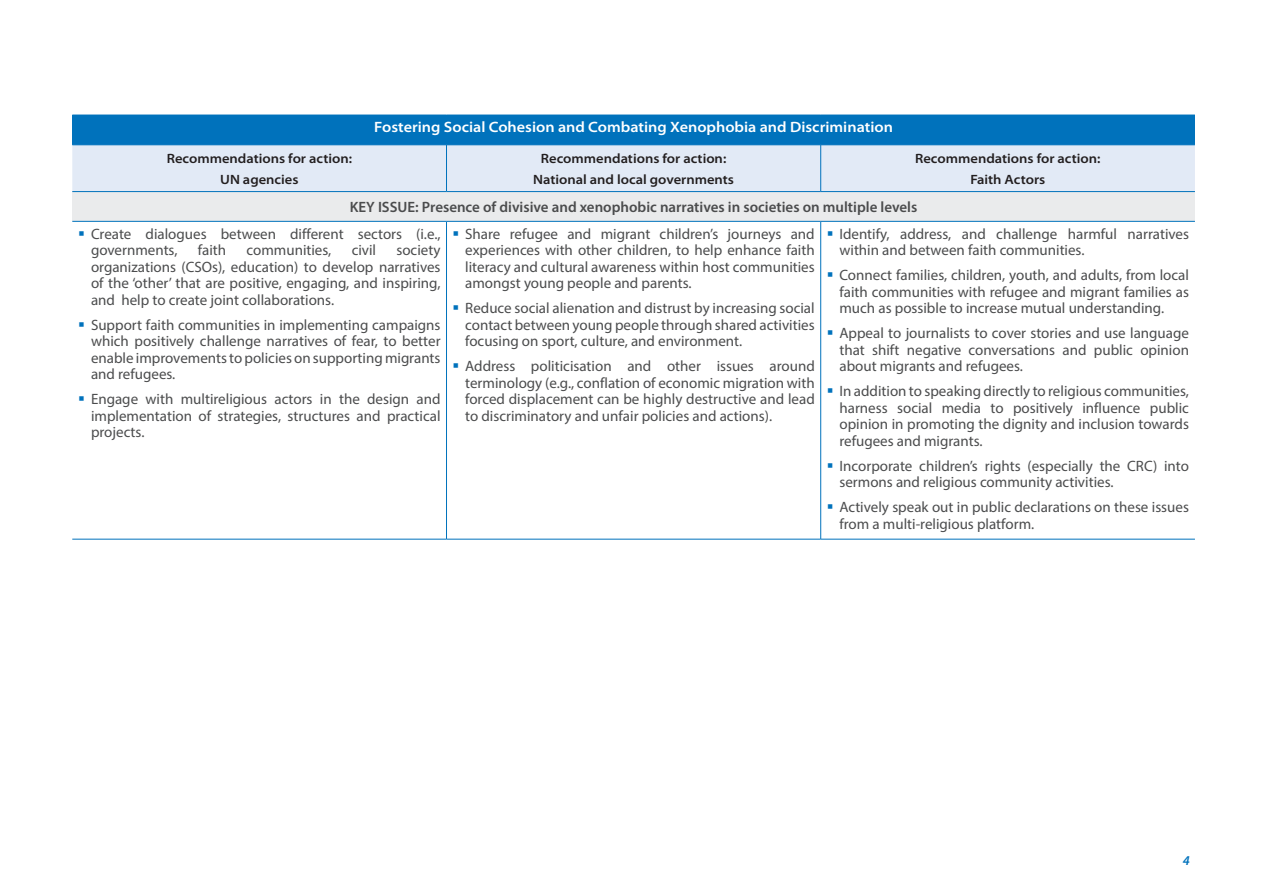
<style>
.page{position:relative;width:1263px;height:893px;background:#fff}
.page>*{position:absolute;margin:0;border:0;box-sizing:border-box;transform-origin:0 0}
.t1{font:15px/16.5px "Myriad Pro";color:#4b4c4d;text-align:justify}
.text{font:600 15px "Myriad Pro";color:#4b4c4d}
.subtitle_in_agenda{font:600 semi-expanded 15px "Myriad Pro";color:#fff}
.subtitle_in_agenda-2{font:600 semi-expanded 13.5px "Myriad Pro";color:#231f20}
.t2{font:italic 600 13.5px "Myriad Pro";color:#0072bc}
</style>
<div class="page">
<div style="left:72px;top:115px;width:1123px;height:30px;background:#0072bc"></div>
<div style="left:72px;top:146px;width:1123px;height:45px;background:#e2eaf6"></div>
<div style="left:72px;top:192px;width:1123px;height:29px;background:#eaebec"></div>
<hr style="left:72px;top:145px;width:374px;height:1px;background:#0072bc">
<hr style="left:446px;top:145px;width:375px;height:1px;background:#0072bc">
<hr style="left:446px;top:145px;width:1px;height:46px;background:#0072bc">
<hr style="left:821px;top:145px;width:374px;height:1px;background:#0072bc">
<hr style="left:820px;top:145px;width:1px;height:46px;background:#0072bc">
<hr style="left:72px;top:191px;width:374px;height:1px;background:#0072bc">
<hr style="left:446px;top:191px;width:375px;height:1px;background:#0072bc">
<hr style="left:821px;top:191px;width:374px;height:1px;background:#0072bc">
<hr style="left:72px;top:221px;width:374px;height:1px;background:#0072bc">
<hr style="left:446px;top:221px;width:375px;height:1px;background:#0072bc">
<hr style="left:446px;top:222px;width:1px;height:317px;background:#0072bc">
<hr style="left:821px;top:221px;width:374px;height:1px;background:#0072bc">
<hr style="left:820px;top:222px;width:1px;height:317px;background:#0072bc">
<hr style="left:72px;top:539px;width:374px;height:1px;background:#0072bc">
<hr style="left:446px;top:539px;width:375px;height:1px;background:#0072bc">
<hr style="left:821px;top:539px;width:374px;height:1px;background:#0072bc">
<p class="subtitle_in_agenda" style="left:374px;top:117px;width:520px">Fostering Social Cohesion and Combating Xenophobia and Discrimination</p>
<p class="subtitle_in_agenda-2" style="left:915px;top:150px;width:187px">Recommendations for action:</p>
<p class="subtitle_in_agenda-2" style="left:970px;top:170px;width:76px">Faith Actors</p>
<p class="text" style="left:350px;top:197px;width:569px">KEY ISSUE: Presence of divisive and xenophobic narratives in societies on multiple levels</p>
<p class="t1" style="left:91px;top:225px;width:351px">Create dialogues between different sectors (i.e., governments,</p>
<p class="subtitle_in_agenda-2" style="left:167px;top:150px;width:187px">Recommendations for action:</p>
<p class="subtitle_in_agenda-2" style="left:220px;top:170px;width:80px">UN agencies</p>
<p class="subtitle_in_agenda-2" style="left:541px;top:150px;width:187px">Recommendations for action:</p>
<p class="subtitle_in_agenda-2" style="left:533px;top:170px;width:202px">National and local governments</p>
<p class="t1" style="left:465px;top:225px;width:351px">Share refugee and migrant children’s journeys and experiences with other children, to help enhance faith literacy and cultural awareness within host communities amongst young people and parents.</p>
<p class="t1" style="left:465px;top:300px;width:351px">Reduce social alienation and distrust by increasing social contact between young people through shared activities focusing on sport, culture, and environment.</p>
<p class="t1" style="left:465px;top:358px;width:351px">Address politicisation and other issues around terminology (e.g., conflation of economic migration with forced displacement can be highly destructive and lead to discriminatory and unfair policies and actions).</p>
<p class="t1" style="left:839px;top:225px;width:351px">Identify, address, and challenge harmful narratives within and between faith communities.</p>
<p class="t1" style="left:839px;top:267px;width:351px">Connect families, children, youth, and adults, from local faith communities with refugee and migrant families as much as possible to increase mutual understanding.</p>
<p class="t1" style="left:839px;top:325px;width:351px">Appeal to journalists to cover stories and use language that shift negative conversations and public opinion about migrants and refugees.</p>
<p class="t1" style="left:839px;top:383px;width:351px">In addition to speaking directly to religious communities, harness social media to positively influence public opinion in promoting the dignity and inclusion towards refugees and migrants.</p>
<p class="t1" style="left:839px;top:457px;width:351px">Incorporate children’s rights (especially the CRC) into sermons and religious community activities.</p>
<p class="t1" style="left:839px;top:499px;width:351px">Actively speak out in public declarations on these issues from a multi-religious platform.</p>
<p class="t1" style="left:198px;top:242px;width:30px">faith</p>
<p class="t1" style="left:246px;top:242px;width:86px">communities,</p>
<p class="t1" style="left:352px;top:242px;width:26px">civil</p>
<p class="t1" style="left:91px;top:242px;width:351px;text-indent:305px">society organizations (CSOs), education) to develop narratives of the ‘other’ that are positive, engaging, and inspiring, and help to create joint collaborations.</p>
<p class="t1" style="left:91px;top:316px;width:351px">Support faith communities in implementing campaigns which positively challenge narratives of fear, to better enable improvements to policies on supporting migrants and refugees.</p>
<p class="t1" style="left:91px;top:391px;width:351px">Engage with multireligious actors in the design and implementation of strategies, structures and practical projects.</p>
<p class="t2" style="left:1183px;top:852px;width:9px">4</p>
</div>
